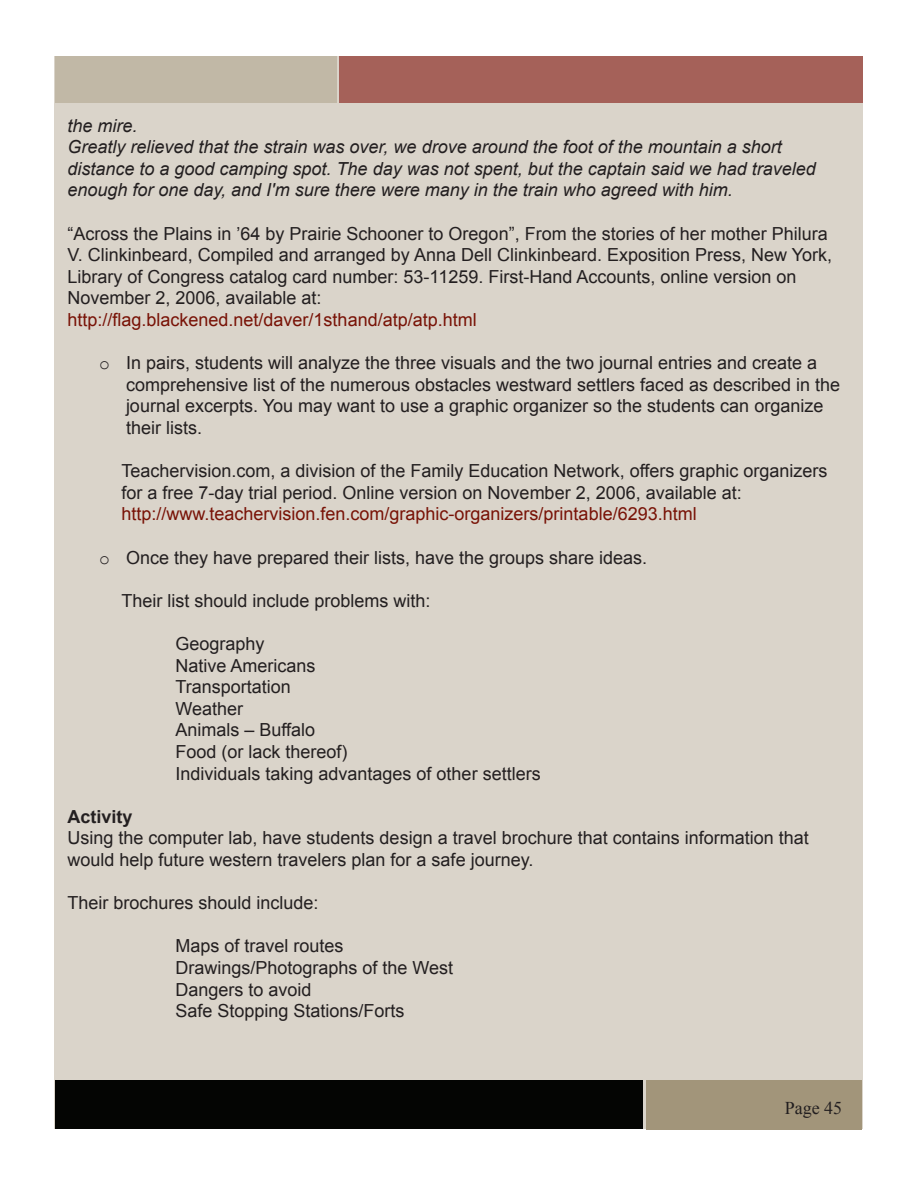
<style>
.page{position:relative;width:918px;height:1188px;background:#fff}
.page>*{position:absolute;margin:0;border:0;box-sizing:border-box;transform-origin:0 0}
.t1{font:18px/21.6px "Arial";color:#231f20}
.t2{font:italic 18px/21.6px "Arial";color:#231f20}
.t3{font:18px "Arial";color:#781206}
.t4{font:700 18px "Arial";color:#231f20}
.t5{font:18px "Times New Roman";color:#231f20}
.s1{font-family:"Courier New"}
</style>
<div class="page">
<div style="left:55px;top:56px;width:808px;height:1073px;background:#dad4ca"></div>
<div style="left:55px;top:56px;width:282px;height:47px;background:#c1b8a6"></div>
<div style="left:340px;top:56px;width:523px;height:47px;background:#a56159"></div>
<div style="left:55px;top:1080px;width:588px;height:49px;background:#040503"></div>
<div style="left:646px;top:1080px;width:216px;height:49px;background:#a2957a"></div>
<p class="t2" style="left:68px;top:115px;width:72px">the mire.</p>
<p class="t2" style="left:68px;top:136px;width:750px">Greatly relieved that the strain was over, we drove around the foot of the mountain a short distance to a good camping spot. The day was not spent, but the captain said we had traveled enough for one day, and I'm sure there were many in the train who agreed with him.</p>
<p class="t1" style="left:68px;top:223px;width:766px">“Across the Plains in ’64 by Prairie Schooner to Oregon”, From the stories of her mother Philura V. Clinkinbeard, Compiled and arranged by Anna Dell Clinkinbeard. Exposition Press, New York, Library of Congress catalog card number: 53-11259. First-Hand Accounts, online version on November 2, 2006, available at:</p>
<p class="t3" style="left:68px;top:308px;width:411px">http://flag.blackened.net/daver/1sthand/atp/atp.html</p>
<p class="t1" style="left:126px;top:352px;width:716px;text-indent:-27px"><span class="s1">o</span> In pairs, students will analyze the three visuals and the two journal entries and create a comprehensive list of the numerous obstacles westward settlers faced as described in the journal excerpts. You may want to use a graphic organizer so the students can organize their lists.</p>
<p class="t1" style="left:122px;top:460px;width:707px">Teachervision.com, a division of the Family Education Network, offers graphic organizers for a free 7-day trial period. Online version on November 2, 2006, available at:</p>
<p class="t3" style="left:122px;top:502px;width:577px">http://www.teachervision.fen.com/graphic-organizers/printable/6293.html</p>
<p class="t1" style="left:99px;top:547px;width:550px"><span class="s1">o</span> Once they have prepared their lists, have the groups share ideas.</p>
<p class="t1" style="left:122px;top:590px;width:311px">Their list should include problems with:</p>
<p class="t1" style="left:176px;top:633px;width:91px">Geography</p>
<p class="t1" style="left:176px;top:655px;width:142px">Native Americans</p>
<p class="t1" style="left:176px;top:676px;width:117px">Transportation</p>
<p class="t1" style="left:176px;top:698px;width:69px">Weather</p>
<p class="t1" style="left:176px;top:719px;width:141px">Animals – Buffalo</p>
<p class="t1" style="left:176px;top:741px;width:174px">Food (or lack thereof)</p>
<p class="t1" style="left:176px;top:763px;width:367px">Individuals taking advantages of other settlers</p>
<p class="t4" style="left:68px;top:805px;width:67px">Activity</p>
<p class="t1" style="left:68px;top:827px;width:743px">Using the computer lab, have students design a travel brochure that contains information that would help future western travelers plan for a safe journey.</p>
<p class="t1" style="left:68px;top:892px;width:253px">Their brochures should include:</p>
<p class="t1" style="left:176px;top:935px;width:170px">Maps of travel routes</p>
<p class="t1" style="left:176px;top:957px;width:279px">Drawings/Photographs of the West</p>
<p class="t1" style="left:176px;top:979px;width:138px">Dangers to avoid</p>
<p class="t1" style="left:176px;top:1000px;width:231px">Safe Stopping Stations/Forts</p>
<p class="t5" style="left:785px;top:1096px;width:59px">Page 45</p>
</div>
